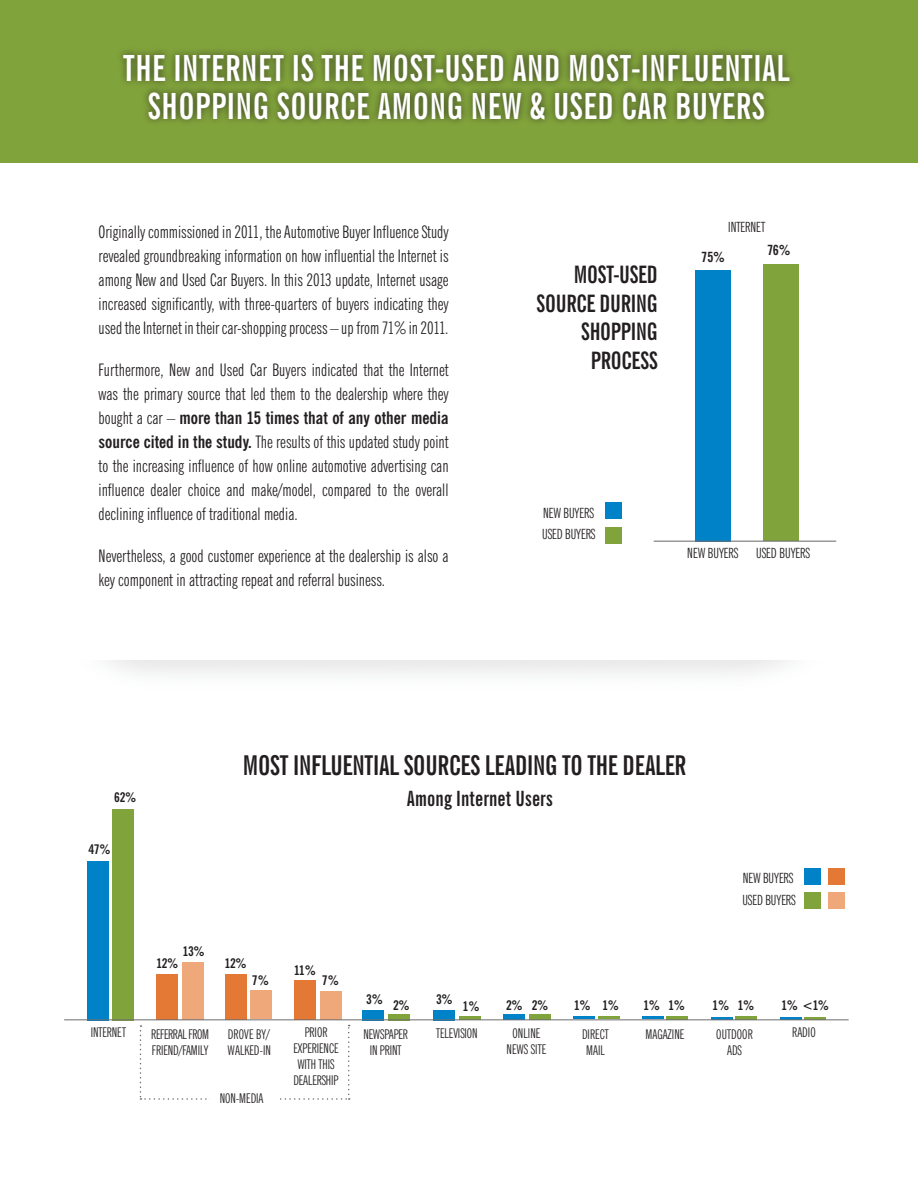
<style>
.page{position:relative;width:918px;height:1188px;background:#fff}
.page>*{position:absolute;margin:0;border:0;box-sizing:border-box;transform-origin:0 0}
.t1{font:36px/37.5px "News Gothic Bd X Cn BT";letter-spacing:.015em;color:#fff;text-align:center}
.t2{font:27.3px "News Gothic Bd X Cn BT";letter-spacing:-.01em;color:#231f20}
.t3{font:24px/28.5px "News Gothic Bd X Cn BT";letter-spacing:-.01em;color:#231f20;text-align:right}
.t4{font:21px "News Gothic Bd X Cn BT";letter-spacing:.005em;color:#231f20}
.t5{font:17.25px/24px "News Gothic X Cn BT";color:#231f20;text-align:justify}
.t6{font:17.25px "News Gothic Bd Cn BT";color:#231f20}
.t7{font:14.1px/21.6px "News Gothic X Cn BT";color:#231f20}
.t8{font:14.1px "News Gothic Bd Cn BT";color:#231f20}
.t9{font:13.35px/16px "News Gothic X Cn BT";letter-spacing:.01em;color:#231f20;text-align:center}
.t10{font:13.35px "News Gothic Bd Cn BT";letter-spacing:-.04em;color:#231f20}
.t11{font:13.35px/16px "News Gothic X Cn BT";letter-spacing:-.01em;color:#231f20}
.s1{font-family:"News Gothic X Cn BT"}
.s2{font-family:"News Gothic Bd Cn BT"}
</style>
<div class="page">
<div style="left:0;top:0;width:918px;height:163px;background:#81a33b"></div>
<div style="left:763px;top:265px;width:36px;height:276px;background:#81a33b"></div>
<div style="left:695px;top:270px;width:36px;height:271px;background:#0082c8"></div>
<hr style="left:654px;top:541px;width:182px;height:1px;background:#6c6d70">
<div style="left:605px;top:502px;width:17px;height:17px;background:#0082c8"></div>
<div style="left:606px;top:527px;width:16px;height:16px;background:#81a33b"></div>
<div style="left:116px;top:47px;width:682px;height:80px;background:#231f20;opacity:.75"></div>
<div style="left:805px;top:869px;width:16px;height:16px;background:#0082c8"></div>
<div style="left:805px;top:892px;width:16px;height:16px;background:#81a33b"></div>
<div style="left:828px;top:869px;width:16px;height:16px;background:#e47835"></div>
<div style="left:828px;top:892px;width:16px;height:16px;background:#eea879"></div>
<div style="left:113px;top:809px;width:21px;height:211px;background:#81a33b"></div>
<div style="left:87px;top:861px;width:21px;height:159px;background:#0082c8"></div>
<div style="left:182px;top:962px;width:21px;height:57px;background:#eea879"></div>
<div style="left:156px;top:974px;width:22px;height:45px;background:#e47835"></div>
<div style="left:294px;top:980px;width:21px;height:40px;background:#e47835"></div>
<div style="left:320px;top:991px;width:22px;height:29px;background:#eea879"></div>
<div style="left:225px;top:974px;width:21px;height:46px;background:#e47835"></div>
<div style="left:251px;top:991px;width:21px;height:28px;background:#eea879"></div>
<div style="left:388px;top:1014px;width:21px;height:6px;background:#81a33b"></div>
<div style="left:362px;top:1010px;width:21px;height:10px;background:#0082c8"></div>
<hr style="left:459px;top:1016px;width:21px;height:4px;background:#81a33b">
<div style="left:434px;top:1010px;width:21px;height:10px;background:#0082c8"></div>
<hr style="left:599px;top:1017px;width:21px;height:2px;background:#81a33b">
<div style="left:529px;top:1014px;width:22px;height:6px;background:#81a33b"></div>
<div style="left:504px;top:1014px;width:21px;height:6px;background:#0082c8"></div>
<hr style="left:666px;top:1017px;width:22px;height:3px;background:#81a33b">
<hr style="left:642px;top:1017px;width:22px;height:2px;background:#0082c8">
<hr style="left:573px;top:1017px;width:21px;height:2px;background:#0082c8">
<hr style="left:804px;top:1018px;width:22px;height:2px;background:#81a33b">
<hr style="left:780px;top:1017px;width:22px;height:2px;background:#0082c8">
<hr style="left:736px;top:1017px;width:21px;height:3px;background:#81a33b">
<hr style="left:711px;top:1017px;width:22px;height:2px;background:#0082c8">
<hr style="left:64px;top:1019px;width:785px;height:1px;background:#6c6d70">
<svg style="left:140px;top:1025px;width:210px;height:75px"></svg>
<div style="left:210px;top:1093px;width:67px;height:14px;background:#fff"></div>
<h1 class="t1" style="left:123px;top:49px;width:668px">THE INTERNET IS THE MOST-USED AND MOST-IN FLUENTIAL<br>SHOPPING SOURCE AMONG NEW &amp; USED CAR BUYERS</h1>
<p class="t5" style="left:99px;top:219px;width:352px">Originally commissioned in 2011, the Automotive Buyer Influence Study revealed groundbreaking information on how influential the Internet is among New and Used Car Buyers. In this 2013 update, Internet usage increased significantly, with three-quarters of buyers indicating they used the Internet in their car-shopping process – up from 71% in 2011.</p>
<p class="t5" style="left:99px;top:357px;width:352px">Furthermore, New and Used Car Buyers indicated that the Internet was the primary source that led them to the dealership where they</p>
<p class="t6" style="left:99px;top:406px;width:351px"><span class="s1">bought a car –</span> more than 15 times that of any other media</p>
<p class="t5" style="left:99px;top:429px;width:352px"><span class="s2">source cited in the study.</span> The results of this updated study point to the increasing influence of how online automotive advertising can influence dealer choice and make/model, compared to the overall declining influence of traditional media.</p>
<p class="t5" style="left:99px;top:543px;width:352px">Nevertheless, a good customer experience at the dealership is also a key component in attracting repeat and referral business.</p>
<h3 class="t3" style="left:537px;top:260px;width:123px">MOST-USED<br>SOURCE DURING<br>SHOPPING<br>PROCESS</h3>
<p class="t7" style="left:728px;top:216px;width:39px">INTERNET</p>
<p class="t8" style="left:701px;top:248px;width:25px">75%</p>
<p class="t8" style="left:767px;top:241px;width:24px">76%</p>
<p class="t7" style="left:542px;top:502px;width:55px">NEW BUYERS<br>USED BUYERS</p>
<p class="t7" style="left:687px;top:542px;width:53px">NEW BUYERS</p>
<p class="t7" style="left:756px;top:542px;width:56px">USED BUYERS</p>
<p class="t10" style="left:114px;top:788px;width:24px">62%</p>
<p class="t10" style="left:88px;top:841px;width:23px">47%</p>
<h2 class="t2" style="left:243px;top:748px;width:12px">MOST</h2>
<h2 class="t2" style="left:293px;top:748px;width:202px">INFLUENTIAL SOURCES LEADI</h2>
<h2 class="t2" style="left:533px;top:748px;width:101px">NGTO THE DEALER</h2>
<p class="t4" style="left:407px;top:784px;width:147px">AMONG INTERNET USERS</p>
<p class="t7" style="left:742px;top:866px;width:55px;line-height:22.6px">NEW BUYERS<br>USED BUYERS</p>
<p class="t10" style="left:183px;top:942px;width:23px">13%</p>
<p class="t10" style="left:156px;top:954px;width:23px">12%</p>
<p class="t9" style="left:91px;top:1024px;width:37px">INTERNET</p>
<p class="t11" style="left:151px;top:1026px;width:58px">Referral from<br>Friend/Fam ily</p>
<p class="t10" style="left:225px;top:955px;width:23px">12%</p>
<p class="t10" style="left:252px;top:971px;width:18px">7%</p>
<p class="t10" style="left:294px;top:961px;width:23px">11%</p>
<p class="t10" style="left:322px;top:972px;width:18px">7%</p>
<p class="t10" style="left:366px;top:993px;width:45px">3% 2%</p>
<p class="t10" style="left:436px;top:991px;width:18px">3%</p>
<p class="t10" style="left:463px;top:998px;width:18px">1%</p>
<p class="t9" style="left:436px;top:1025px;width:37px">Television</p>
<p class="t9" style="left:305px;top:1024px;width:24px">Prior</p>
<p class="t9" style="left:294px;top:1040px;width:32px">Experience</p>
<p class="t9" style="left:298px;top:1056px;width:38px">with th is</p>
<p class="t9" style="left:293px;top:1072px;width:47px">dealersh ip</p>
<p class="t9" style="left:228px;top:1026px;width:43px;text-align:left">Drove By/<br>Walked-in</p>
<p class="t9" style="left:363px;top:1026px;width:46px">Newspaper in print</p>
<p class="t9" style="left:220px;top:1090px;width:45px">non-media</p>
<p class="t10" style="left:506px;top:996px;width:43px">2% 2%</p>
<p class="t9" style="left:506px;top:1025px;width:37px">Online<br>News Site</p>
<p class="t9" style="left:646px;top:1026px;width:35px">Magazine</p>
<p class="t10" style="left:574px;top:997px;width:18px">1%</p>
<p class="t10" style="left:643px;top:997px;width:43px">1% 1%</p>
<p class="t10" style="left:781px;top:996px;width:49px">1% &lt;1%</p>
<p class="t9" style="left:792px;top:1024px;width:25px">RADIO</p>
<p class="t10" style="left:713px;top:997px;width:43px">1% 1%</p>
<p class="t9" style="left:716px;top:1026px;width:37px">OUTDOOR<br>ADS</p>
<p class="t10" style="left:602px;top:997px;width:18px">1%</p>
<p class="t9" style="left:582px;top:1026px;width:24px">Direct<br>Mail</p>
</div>
